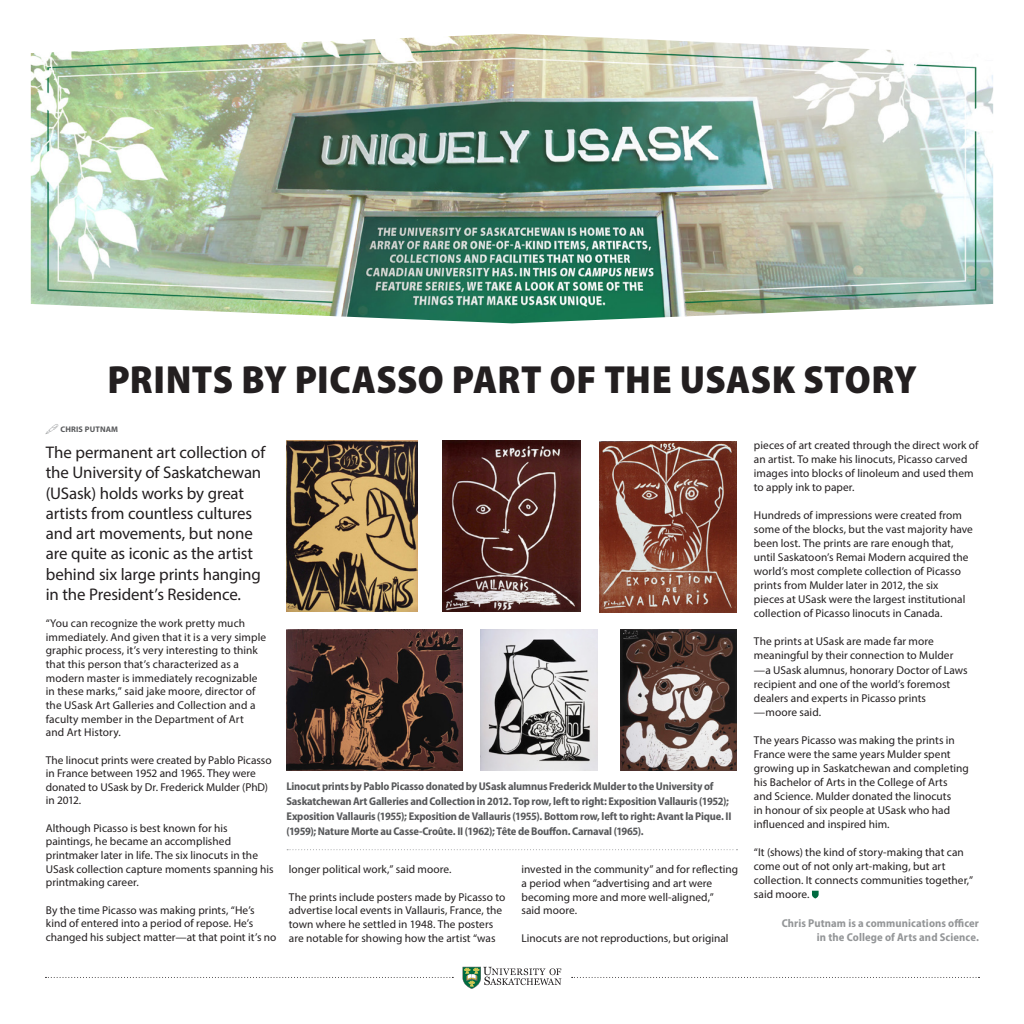
<style>
.page{position:relative;width:1024px;height:1024px;background:#fff}
.page>*{position:absolute;margin:0;border:0;box-sizing:border-box;transform-origin:0 0}
.heading_3{font:900 semi-condensed 39.38px "Myriad Pro";letter-spacing:.01em;color:#231f20}
.t1{font:16.88px/20.2px "Myriad Pro";letter-spacing:-.01em;color:#231f20}
.t2{font:11.38px/14px "Myriad Pro";letter-spacing:.005em;color:#231f20}
.photo_caption{font:700 semi-condensed 11.38px/14.1px "Myriad Pro";letter-spacing:.01em;color:#949698;text-align:right}
.photo_caption-2{font:700 semi-condensed 11.25px/15px "Myriad Pro";letter-spacing:-.015em;color:#58595b}
.t3{font:700 8.12px "Myriad Pro";letter-spacing:.02em;color:#58595b}
</style>
<div class="page">
<svg style="left:462px;top:967px;width:99px;height:22px"></svg>
<svg style="left:45px;top:977px;width:408px;height:1px"></svg>
<svg style="left:572px;top:977px;width:407px;height:1px"></svg>
<img style="left:31px;top:34px;width:962px;height:289px">
<img style="left:286px;top:441px;width:132px;height:171px">
<img style="left:443px;top:441px;width:138px;height:171px">
<img style="left:599px;top:441px;width:138px;height:171px">
<img style="left:286px;top:629px;width:176px;height:141px">
<img style="left:480px;top:629px;width:117px;height:141px">
<img style="left:621px;top:629px;width:115px;height:141px">
<svg style="left:812px;top:890px;width:6px;height:8px"></svg>
<svg style="left:287px;top:849px;width:450px;height:1px"></svg>
<p class="heading_3" style="left:107px;top:358px;width:810px">PRINTS BY PICASSO PART OF THE USASK STORY</p>
<p class="t3" style="left:60px;top:424px;width:59px">CHRIS PUTNAM</p>
<p class="t1" style="left:46px;top:442px;width:221px">The permanent art collection of the University of Saskatchewan (USask) holds works by great artists from countless cultures and art movements, but none are quite as iconic as the artist behind six large prints hanging in the President’s Residence.</p>
<p class="t2" style="left:46px;top:616px;width:222px;line-height:13.6px">“You can recognize the work pretty much immediately. And given that it is a very simple graphic process, it’s very interesting to think that this person that’s characterized as a modern master is immediately recognizable in these marks,” said jake moore, director of the USask Art Galleries and Collection and a faculty member in the Department of Art<br>and Art History.</p>
<p class="t2" style="left:46px;top:753px;width:227px;line-height:13.6px">The linocut prints were created by Pablo Picasso in France between 1952 and 1965. They were donated to USask by Dr. Frederick Mulder (PhD) in 2012.</p>
<p class="t2" style="left:46px;top:821px;width:229px;line-height:13.6px">Although Picasso is best known for his paintings, he became an accomplished printmaker later in life. The six linocuts in the USask collection capture moments spanning his printmaking career.</p>
<p class="t2" style="left:46px;top:903px;width:232px;line-height:13.6px">By the time Picasso was making prints, “He’s kind of entered into a period of repose. He’s changed his subject matter—at that point it’s no</p>
<p class="photo_caption-2" style="left:286px;top:779px;width:446px">Linocut prints by Pablo Picasso donated by USask alumnus Frederick Mulder to the University of Saskatchewan Art Galleries and Collection in 2012. Top row, left to right: Exposition Vallauris (1952); Exposition Vallauris (1955); Exposition de Vallauris (1955). Bottom row, left to right: Avant la Pique. II (1959); Nature Morte au Casse-Croûte. II (1962); Tête de Bouffon. Carnaval (1965).</p>
<p class="t2" style="left:289px;top:862px;width:164px">longer political work,” said moore.</p>
<p class="t2" style="left:289px;top:890px;width:218px;line-height:13.6px">The prints include posters made by Picasso to advertise local events in Vallauris, France, the town where he settled in 1948. The posters are notable for showing how the artist “was</p>
<p class="t2" style="left:521px;top:862px;width:218px;line-height:13.6px">invested in the community” and for reflecting a period when “advertising and art were becoming more and more well-aligned,”<br>said moore.</p>
<p class="t2" style="left:521px;top:930px;width:209px">Linocuts are not reproductions, but original</p>
<p class="t2" style="left:754px;top:437px;width:226px">pieces of art created through the direct work of an artist. To make his linocuts, Picasso carved images into blocks of linoleum and used them to apply ink to paper.</p>
<p class="t2" style="left:754px;top:508px;width:220px">Hundreds of impressions were created from some of the blocks, but the vast majority have been lost. The prints are rare enough that, until Saskatoon’s Remai Modern acquired the world’s most complete collection of Picasso prints from Mulder later in 2012, the six<br>pieces at USask were the largest institutional collection of Picasso linocuts in Canada.</p>
<p class="t2" style="left:754px;top:634px;width:215px">The prints at USask are made far more meaningful by their connection to Mulder —a USask alumnus, honorary Doctor of Laws recipient and one of the world’s foremost dealers and experts in Picasso prints —moore said.</p>
<p class="t2" style="left:754px;top:733px;width:216px">The years Picasso was making the prints in France were the same years Mulder spent growing up in Saskatchewan and completing his Bachelor of Arts in the College of Arts<br>and Science. Mulder donated the linocuts<br>in honour of six people at USask who had influenced and inspired him.</p>
<p class="t2" style="left:754px;top:845px;width:221px">“It (shows) the kind of story-making that can come out of not only art-making, but art collection. It connects communities together,” said moore.</p>
<p class="photo_caption" style="left:782px;top:916px;width:199px">Chris Putnam is a communications officer in the College of Arts and Science.</p>
</div>
